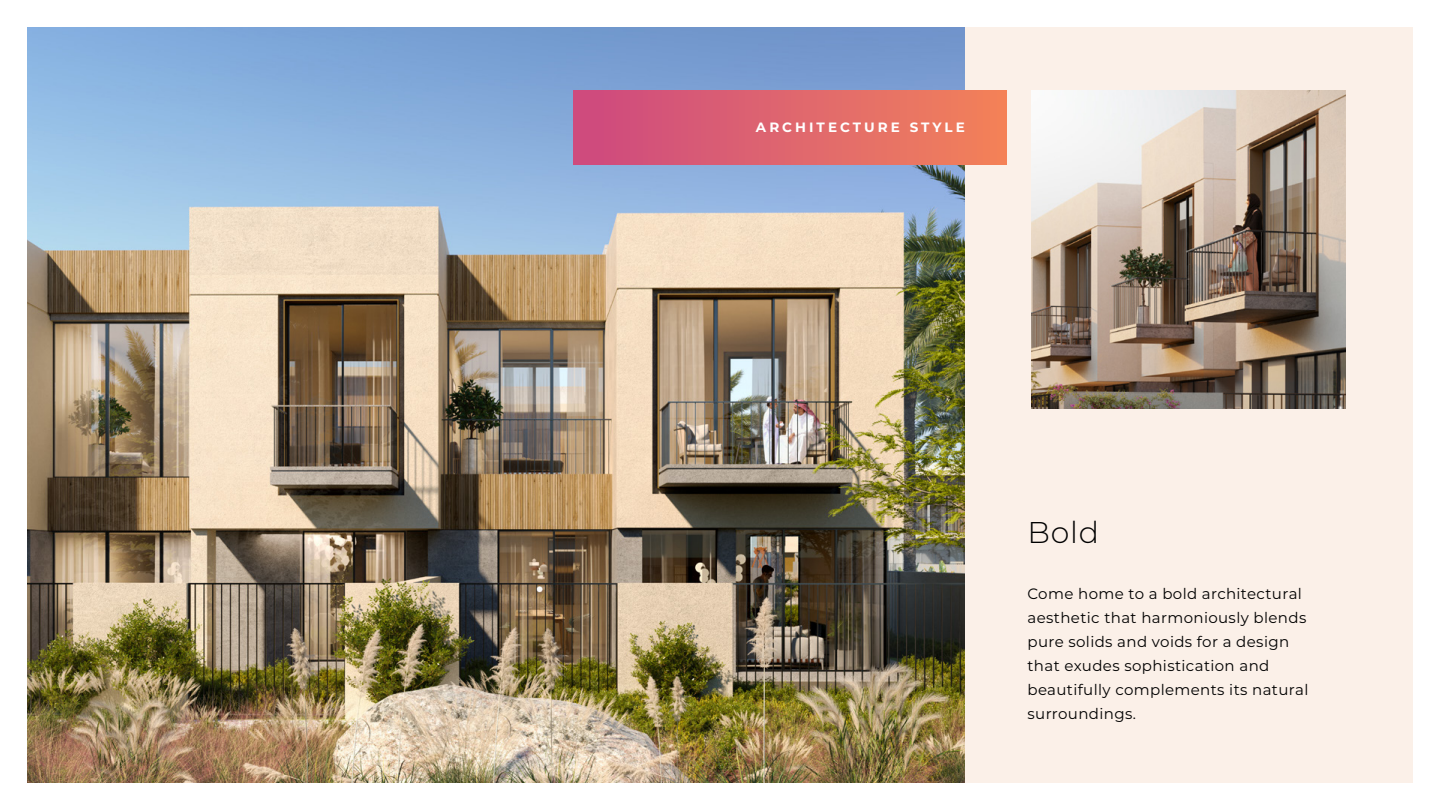
<style>
.page{position:relative;width:1440px;height:810px;background:#fff}
.page>*{position:absolute;margin:0;border:0;box-sizing:border-box;transform-origin:0 0}
.t1{font:300 30px "Montserrat";color:#000}
.t2{font:15px/24px "Montserrat";letter-spacing:.025em;color:#000}
.t3{font:700 13.5px "Montserrat";letter-spacing:.225em;color:#fff}
</style>
<div class="page">
<div style="left:964px;top:27px;width:449px;height:756px;background:#fbf0e8"></div>
<img style="left:27px;top:27px;width:937px;height:756px">
<div style="left:573px;top:90px;width:434px;height:75px;background:linear-gradient(to right,#cd4980,#f2825a)"></div>
<img style="left:1032px;top:90px;width:314px;height:319px">
<p class="t3" style="left:756px;top:118px;width:210px">ARCHITECTURE STYLE</p>
<h1 class="t1" style="left:1028px;top:512px;width:73px">Bold</h1>
<p class="t2" style="left:1028px;top:581px;width:282px">Come home to a bold architectural aesthetic that harmoniously blends pure solids and voids for a design that exudes sophistication and beautifully complements its natural surroundings.</p>
</div>
